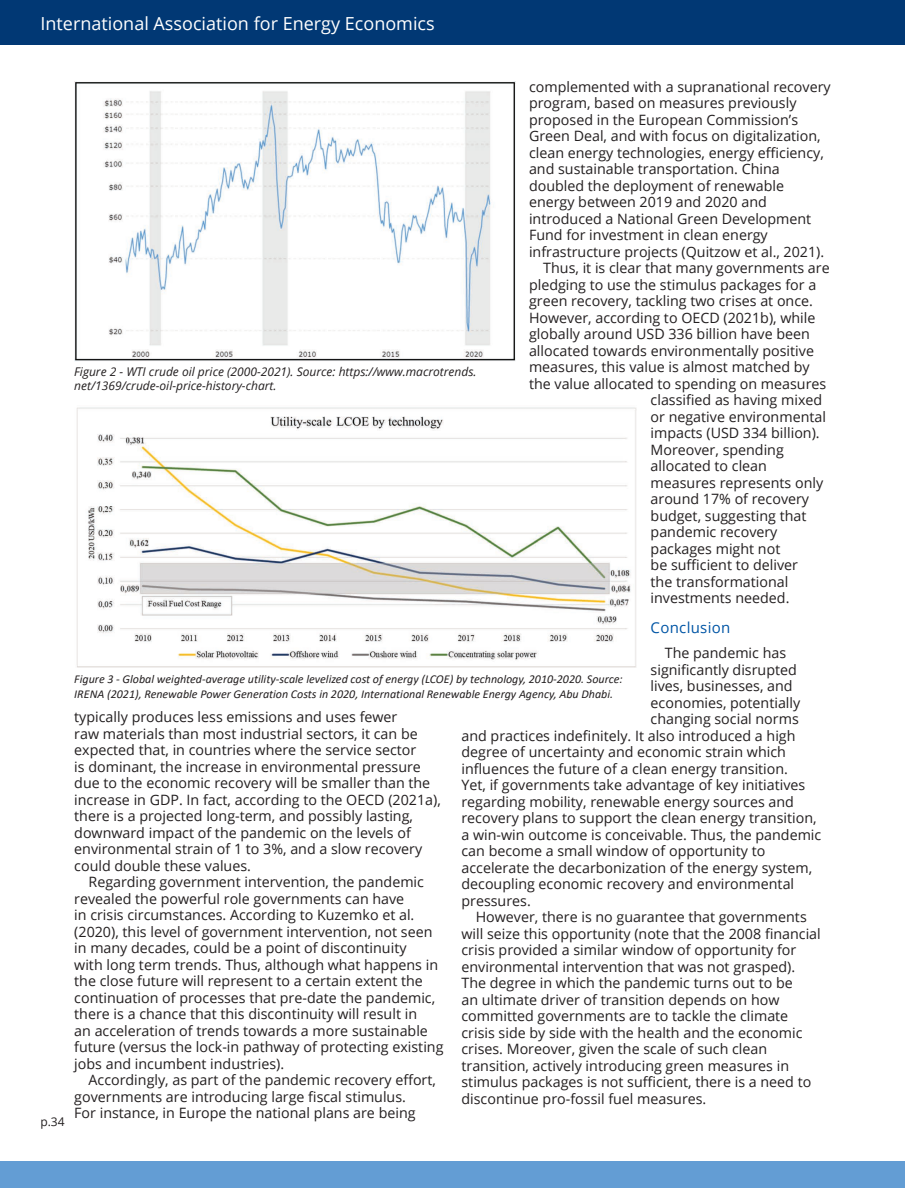
<style>
.page{position:relative;width:905px;height:1188px;background:#fff}
.page>*{position:absolute;margin:0;border:0;box-sizing:border-box;transform-origin:0 0}
.t1{font:18px "Open Sans";color:#fff}
.Heading_NEW{font:15px "Open Sans";letter-spacing:.02em;color:#0155a5}
.Body_Text_NEW{font:14.25px/16.5px "Open Sans";color:#231f20}
.Figure_Caption_NEW{font:italic 12px/14.4px "Calibri";color:#231f20}
.Figure_Caption_NEW-2{font:italic 12px/14.4px "Open Sans";color:#231f20}
.t2{font:12px "Open Sans";color:#231f20}
</style>
<div class="page">
<div style="left:0;top:0;width:904px;height:45px;background:#013874"></div>
<div style="left:0;top:1161px;width:904px;height:27px;background:#639dd4"></div>
<img style="left:74px;top:81px;width:441px;height:280px">
<img style="left:76px;top:407px;width:561px;height:261px">
<p class="t1" style="left:40px;top:11px;width:396px">International Association for Energy Economics</p>
<p class="t2" style="left:40px;top:1114px;width:26px">p.34</p>
<p class="Body_Text_NEW" style="left:529px;top:78px;width:303px">complemented with a supranational recovery program, based on measures previously proposed in the European Commission’s Green Deal, and with focus on digitalization, clean energy technologies, energy efficiency, and sustainable transportation. China doubled the deployment of renewable energy between 2019 and 2020 and introduced a National Green Development Fund for investment in clean energy infrastructure projects (Quitzow et al., 2021).</p>
<p class="Body_Text_NEW" style="left:543px;top:260px;width:288px">Thus, it is clear that many governments are</p>
<p class="Body_Text_NEW" style="left:529px;top:276px;width:289px">pledging to use the stimulus packages for a</p>
<p class="Body_Text_NEW" style="left:529px;top:293px;width:285px">green recovery, tackling two crises at once.</p>
<p class="Body_Text_NEW" style="left:529px;top:309px;width:288px">However, according to OECD (2021b), while</p>
<p class="Body_Text_NEW" style="left:529px;top:326px;width:282px">globally around USD 336 billion have been</p>
<p class="Body_Text_NEW" style="left:529px;top:342px;width:286px">allocated towards environmentally positive</p>
<p class="Body_Text_NEW" style="left:529px;top:359px;width:282px">measures, this value is almost matched by</p>
<p class="Body_Text_NEW" style="left:529px;top:375px;width:299px">the value allocated to spending on measures</p>
<p class="Body_Text_NEW" style="left:650px;top:392px;width:173px">classified as having mixed</p>
<p class="Body_Text_NEW" style="left:650px;top:408px;width:177px">or negative environmental</p>
<p class="Body_Text_NEW" style="left:650px;top:425px;width:171px">impacts (USD 334 billion).</p>
<p class="Body_Text_NEW" style="left:650px;top:441px;width:135px">Moreover, spending</p>
<p class="Body_Text_NEW" style="left:650px;top:458px;width:118px">allocated to clean</p>
<p class="Body_Text_NEW" style="left:650px;top:474px;width:174px">measures represents only</p>
<p class="Body_Text_NEW" style="left:650px;top:491px;width:160px">around 17% of recovery</p>
<p class="Body_Text_NEW" style="left:650px;top:507px;width:157px">budget, suggesting that</p>
<p class="Body_Text_NEW" style="left:650px;top:524px;width:128px">pandemic recovery</p>
<p class="Body_Text_NEW" style="left:650px;top:540px;width:131px">packages might not</p>
<p class="Body_Text_NEW" style="left:650px;top:557px;width:149px">be sufficient to deliver</p>
<p class="Body_Text_NEW" style="left:650px;top:573px;width:139px">the transformational</p>
<p class="Body_Text_NEW" style="left:650px;top:590px;width:140px">investments needed.</p>
<p class="Heading_NEW" style="left:650px;top:617px;width:81px">Conclusion</p>
<p class="Body_Text_NEW" style="left:664px;top:645px;width:123px">The pandemic has</p>
<p class="Body_Text_NEW" style="left:650px;top:661px;width:148px">significantly disrupted</p>
<p class="Body_Text_NEW" style="left:650px;top:678px;width:143px">lives, businesses, and</p>
<p class="Body_Text_NEW" style="left:650px;top:694px;width:151px">economies, potentially</p>
<p class="Body_Text_NEW" style="left:650px;top:711px;width:150px">changing social norms</p>
<p class="Body_Text_NEW" style="left:461px;top:727px;width:335px">and practices indefinitely. It also introduced a high</p>
<p class="Body_Text_NEW" style="left:461px;top:744px;width:326px">degree of uncertainty and economic strain which</p>
<p class="Body_Text_NEW" style="left:461px;top:760px;width:328px">influences the future of a clean energy transition.</p>
<p class="Body_Text_NEW" style="left:461px;top:777px;width:345px">Yet, if governments take advantage of key initiatives</p>
<p class="Body_Text_NEW" style="left:461px;top:793px;width:334px">regarding mobility, renewable energy sources and</p>
<p class="Body_Text_NEW" style="left:461px;top:810px;width:356px">recovery plans to support the clean energy transition,</p>
<p class="Body_Text_NEW" style="left:461px;top:826px;width:361px">a win-win outcome is conceivable. Thus, the pandemic</p>
<p class="Body_Text_NEW" style="left:461px;top:843px;width:305px">can become a small window of opportunity to</p>
<p class="Body_Text_NEW" style="left:461px;top:859px;width:352px">accelerate the decarbonization of the energy system,</p>
<p class="Body_Text_NEW" style="left:461px;top:876px;width:334px">decoupling economic recovery and environmental</p>
<p class="Body_Text_NEW" style="left:461px;top:892px;width:71px">pressures.</p>
<p class="Body_Text_NEW" style="left:461px;top:909px;width:361px;text-indent:14px">However, there is no guarantee that governments will seize this opportunity (note that the 2008 financial crisis provided a similar window of opportunity for environmental intervention that was not grasped).<br>The degree in which the pandemic turns out to be<br>an ultimate driver of transition depends on how committed governments are to tackle the climate crisis side by side with the health and the economic crises. Moreover, given the scale of such clean transition, actively introducing green measures in stimulus packages is not sufficient, there is a need to discontinue pro-fossil fuel measures.</p>
<p class="Figure_Caption_NEW-2" style="left:74px;top:364px;width:404px">Figure 2 - WTI crude oil price (2000-2021). Source: https://www.macrotrends. net/1369/crude-oil-price-history-chart.</p>
<p class="Figure_Caption_NEW" style="left:74px;top:672px;width:550px">Figure 3 - Global weighted-average utility-scale levelized cost of energy (LCOE) by technology, 2010-2020. Source:<br>IRENA (2021), Renewable Power Generation Costs in 2020, International Renewable Energy Agency, Abu Dhabi.</p>
<p class="Body_Text_NEW" style="left:74px;top:708px;width:368px">typically produces less emissions and uses fewer<br>raw materials than most industrial sectors, it can be expected that, in countries where the service sector<br>is dominant, the increase in environmental pressure due to the economic recovery will be smaller than the increase in GDP. In fact, according to the OECD (2021a), there is a projected long-term, and possibly lasting, downward impact of the pandemic on the levels of environmental strain of 1 to 3%, and a slow recovery could double these values.</p>
<p class="Body_Text_NEW" style="left:74px;top:873px;width:371px;text-indent:14px">Regarding government intervention, the pandemic revealed the powerful role governments can have<br>in crisis circumstances. According to Kuzemko et al. (2020), this level of government intervention, not seen in many decades, could be a point of discontinuity<br>with long term trends. Thus, although what happens in the close future will represent to a certain extent the continuation of processes that pre-date the pandemic, there is a chance that this discontinuity will result in<br>an acceleration of trends towards a more sustainable future (versus the lock-in pathway of protecting existing jobs and incumbent industries).</p>
<p class="Body_Text_NEW" style="left:74px;top:1072px;width:363px;text-indent:14px">Accordingly, as part of the pandemic recovery effort, governments are introducing large fiscal stimulus.<br>For instance, in Europe the national plans are being</p>
</div>
